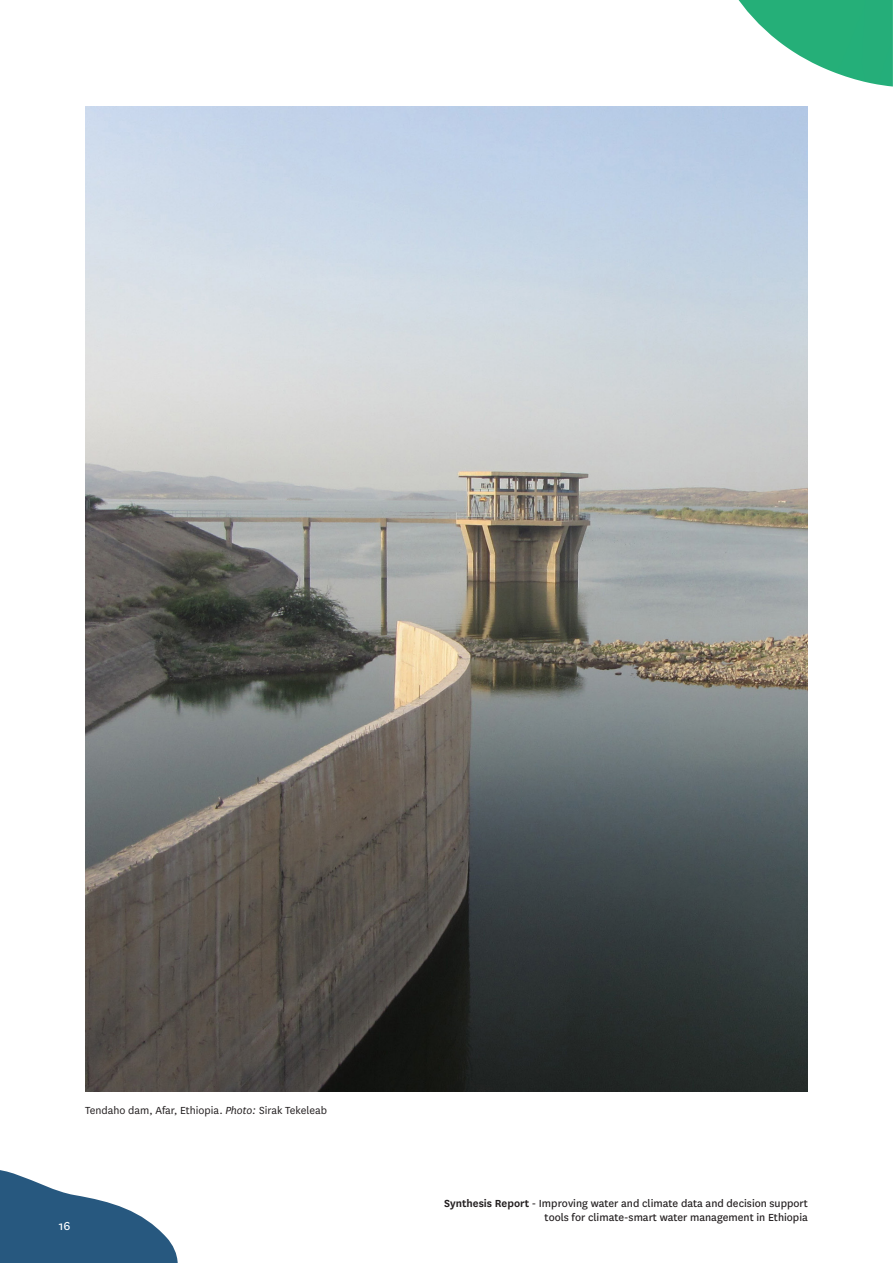
<style>
.page{position:relative;width:893px;height:1263px;background:#fff}
.page>*{position:absolute;margin:0;border:0;box-sizing:border-box;transform-origin:0 0}
.t1{font:13.5px "National";color:#fff}
.t2{font:12px/14.4px "National";color:#231f20;text-align:right}
.Body___National_Regular_10_12pt{font:12px "National";color:#231f20}
.s1{font-style:italic}
.s2{font-weight:600}
</style>
<div class="page">
<svg style="left:0;top:1170px;width:178px;height:93px"></svg>
<img style="left:738px;top:0;width:89px;height:70px">
<img style="left:85px;top:107px;width:723px;height:984px">
<p class="Body___National_Regular_10_12pt" style="left:85px;top:1103px;width:244px">Tendaho dam, Afar, Ethiopia. <span class="s1">Photo:</span> Sirak Tekeleab</p>
<p class="t1" style="left:59px;top:1217px;width:13px">16</p>
<p class="t2" style="left:444px;top:1195px;width:365px"><span class="s2">Synthesis Report</span> - Improving water and climate data and decision support tools for climate-smart water management in Ethiopia</p>
</div>
